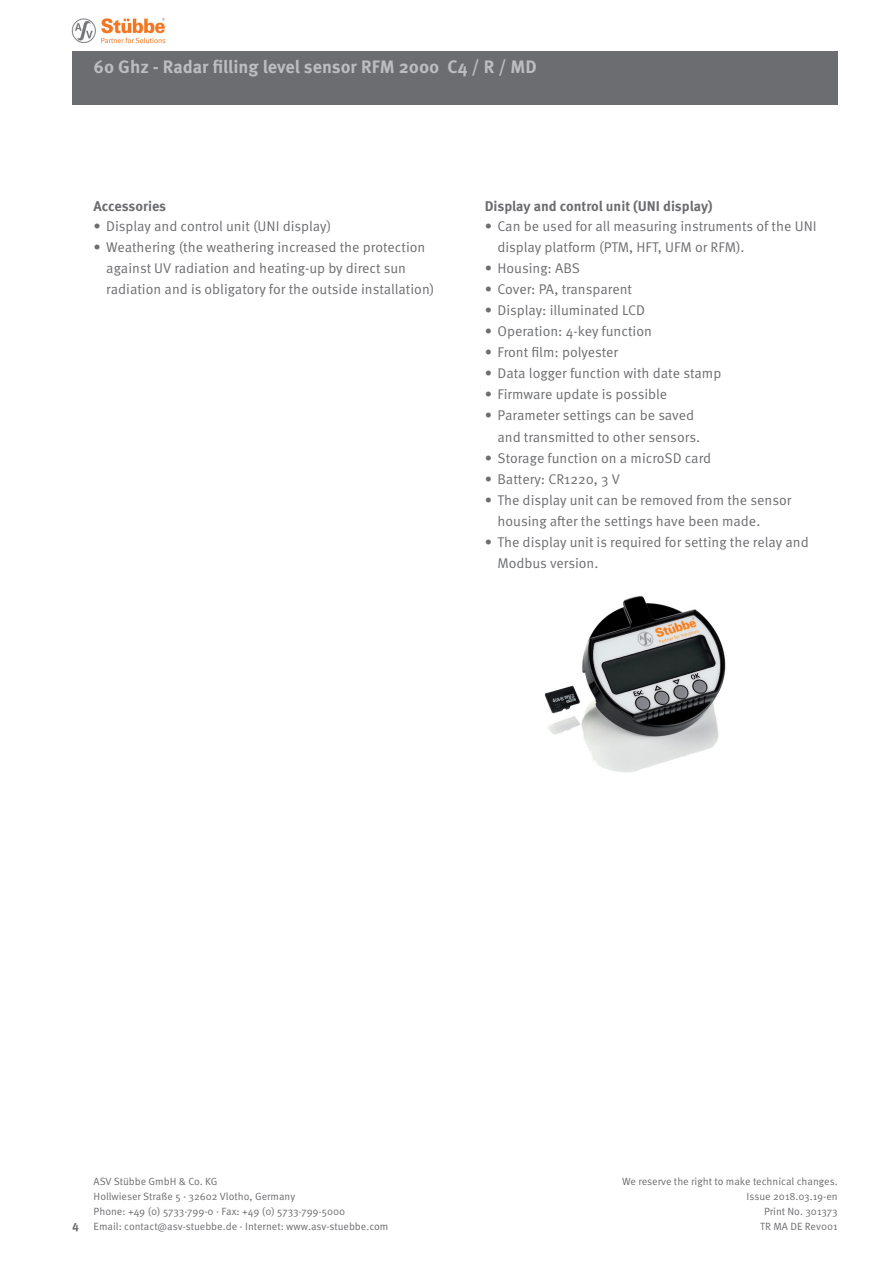
<style>
.page{position:relative;width:893px;height:1263px;background:#fff}
.page>*{position:absolute;margin:0;border:0;box-sizing:border-box;transform-origin:0 0}
.t1{font:700 18px "Meta Pro";color:#bcbdc0}
.t2{font:14.1px/21px "Meta Pro Norm";color:#6c6d70}
.t3{font:700 14.1px "Meta Pro";letter-spacing:-.005em;color:#6c6d70}
.t4{font:700 12px "Meta Pro";color:#6c6d70}
.t5{font:10.5px/15px "Meta Pro Norm";color:#6c6d70}
</style>
<div class="page">
<div style="left:72px;top:51px;width:766px;height:53px;background:#6c6d70"></div>
<img style="left:72px;top:18px;width:94px;height:26px">
<img style="left:544px;top:595px;width:182px;height:178px">
<p class="t1" style="left:94px;top:53px;width:445px">60 Ghz - Radar filling level sensor RFM 2000 C4 / R / MD</p>
<p class="t3" style="left:94px;top:195px;width:74px">Accessories</p>
<p class="t2" style="left:94px;top:215px;width:239px">• Display and control unit (UNI display)</p>
<p class="t2" style="left:106px;top:236px;width:330px;text-indent:-13px">• Weathering (the weathering increased the protection against UV radiation and heating-up by direct sun radiation and is obligatory for the outside installation)</p>
<p class="t3" style="left:485px;top:195px;width:229px">Display and control unit (UNI display)</p>
<p class="t2" style="left:497px;top:215px;width:321px;text-indent:-13px">• Can be used for all measuring instruments of the UNI display platform (PTM, HFT, UFM or RFM).</p>
<p class="t2" style="left:485px;top:257px;width:97px">• Housing: ABS</p>
<p class="t2" style="left:485px;top:278px;width:149px">• Cover: PA, transparent</p>
<p class="t2" style="left:485px;top:299px;width:162px">• Display: illuminated LCD</p>
<p class="t2" style="left:485px;top:320px;width:169px">• Operation: 4-key function</p>
<p class="t2" style="left:485px;top:341px;width:135px">• Front film: polyester</p>
<p class="t2" style="left:485px;top:362px;width:238px">• Data logger function with date stamp</p>
<p class="t2" style="left:485px;top:383px;width:184px">• Firmware update is possible</p>
<p class="t2" style="left:497px;top:404px;width:204px;text-indent:-13px">• Parameter settings can be saved and transmitted to other sensors.</p>
<p class="t2" style="left:485px;top:446px;width:228px">• Storage function on a microSD card</p>
<p class="t2" style="left:485px;top:467px;width:137px">• Battery: CR1220, 3 V</p>
<p class="t2" style="left:497px;top:488px;width:295px;text-indent:-13px">• The display unit can be removed from the sensor housing after the settings have been made.</p>
<p class="t2" style="left:497px;top:530px;width:313px;text-indent:-13px">• The display unit is required for setting the relay and<br>Modbus version.</p>
<p class="t4" style="left:72px;top:1217px;width:8px">4</p>
<p class="t5" style="left:94px;top:1173px;width:296px">ASV Stübbe GmbH &amp; Co. KG<br>Hollwieser Straße 5 · 32602 Vlotho, Germany<br>Phone: +49 (0) 5733-799-0 · Fax: +49 (0) 5733-799-5000<br>Email: contact@asv-stuebbe.de · Internet: www.asv-stuebbe.com</p>
<p class="t5" style="left:622px;top:1173px;width:217px;text-align:right">We reserve the right to make technical changes.<br>Issue 2018.03.19-en<br>Print No. 301373<br>TR MA DE Rev001</p>
</div>
